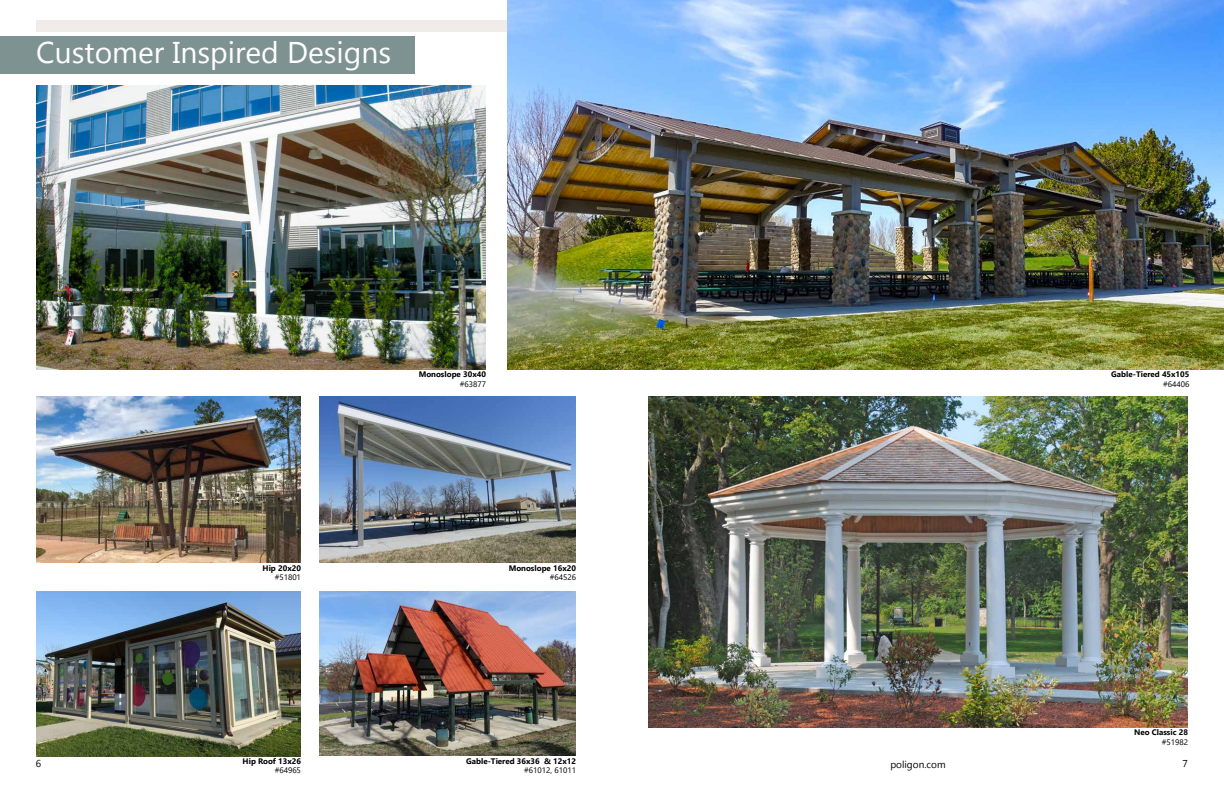
<style>
.page{position:relative;width:1224px;height:792px;background:#fff}
.page>*{position:absolute;margin:0;border:0;box-sizing:border-box;transform-origin:0 0}
.t1{font:30px "Microsoft Tai Le";color:#fff}
.t2{font:10px "Microsoft New Tai Lue";color:#000}
.t3{font:700 8px "Segoe UI";color:#000}
.t4{font:8px "Segoe UI";color:#000}
</style>
<div class="page">
<div style="left:36px;top:20px;width:1153px;height:12px;background:#f1ece9"></div>
<div style="left:0;top:36px;width:415px;height:37px;background:#7f9292"></div>
<img style="left:36px;top:397px;width:265px;height:166px">
<img style="left:508px;top:0;width:716px;height:370px">
<img style="left:36px;top:85px;width:450px;height:285px">
<img style="left:36px;top:592px;width:265px;height:164px">
<img style="left:319px;top:592px;width:257px;height:164px">
<img style="left:319px;top:397px;width:257px;height:166px">
<img style="left:648px;top:396px;width:540px;height:331px">
<h1 class="t1" style="left:36px;top:35px;width:356px">Customer Inspired Designs</h1>
<p class="t3" style="left:263px;top:560px;width:40px">Hip 20x20</p>
<p class="t4" style="left:275px;top:570px;width:28px">#51801</p>
<p class="t3" style="left:419px;top:367px;width:69px">Monoslope 30x40</p>
<p class="t4" style="left:460px;top:377px;width:28px">#63877</p>
<p class="t3" style="left:509px;top:560px;width:69px">Monoslope 16x20</p>
<p class="t4" style="left:550px;top:570px;width:28px">#64526</p>
<p class="t3" style="left:1111px;top:367px;width:80px">Gable-Tiered 45x105</p>
<p class="t4" style="left:1163px;top:377px;width:28px">#64406</p>
<p class="t3" style="left:1134px;top:725px;width:55px">Neo Classic 28</p>
<p class="t4" style="left:1162px;top:734px;width:28px">#51982</p>
<p class="t3" style="left:243px;top:753px;width:60px">Hip Roof 13x26</p>
<p class="t4" style="left:275px;top:763px;width:28px">#64965</p>
<p class="t3" style="left:466px;top:753px;width:111px">Gable-Tiered 36x36 &amp; 12x12</p>
<p class="t4" style="left:524px;top:763px;width:53px">#61012, 61011</p>
<p class="t2" style="left:36px;top:757px;width:7px">6</p>
<p class="t2" style="left:890px;top:759px;width:57px">poligon.com</p>
<p class="t2" style="left:1183px;top:757px;width:7px">7</p>
</div>
